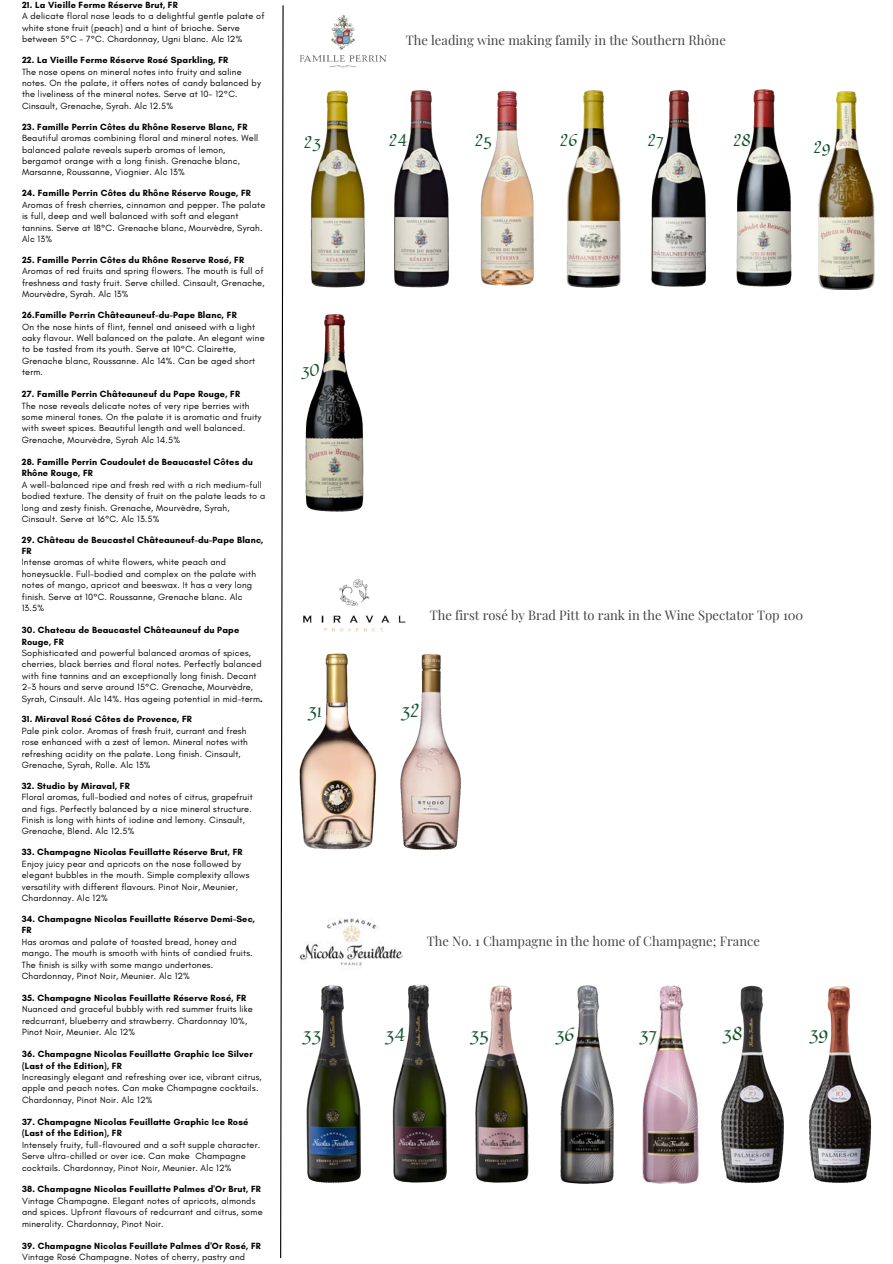
<style>
.page{position:relative;width:893px;height:1264px;background:#fff}
.page>*{position:absolute;margin:0;border:0;box-sizing:border-box;transform-origin:0 0}
.t1{font:18.9px "Quintessential";color:#0e5126}
.t2{font:18.75px "Quintessential";color:#0e5126}
.t3{font:16.95px "Quintessential";color:#0e5126}
.t4{font:12.9px "Playfair Display";color:#434343}
.t5{font:9.15px/11.4px "Glacial Indifference";letter-spacing:.02em;color:#000}
.t6{font:700 9.15px/11.4px "Glacial Indifference";letter-spacing:.02em;color:#000}
.s1{font-weight:700}
</style>
<div class="page">
<img style="left:303px;top:579px;width:103px;height:53px">
<img style="left:299px;top:653px;width:77px;height:196px">
<img style="left:400px;top:653px;width:61px;height:196px">
<img style="left:299px;top:918px;width:104px;height:48px">
<img style="left:392px;top:984px;width:55px;height:198px">
<img style="left:475px;top:985px;width:53px;height:198px">
<img style="left:306px;top:985px;width:55px;height:197px">
<img style="left:560px;top:985px;width:53px;height:198px">
<img style="left:642px;top:1107px;width:57px;height:70px">
<img style="left:721px;top:985px;width:63px;height:198px">
<img style="left:809px;top:986px;width:62px;height:197px">
<img style="left:643px;top:985px;width:55px;height:198px">
<svg style="left:280px;top:5px;width:4px;height:1254px"></svg>
<img style="left:299px;top:14px;width:88px;height:55px">
<img style="left:305px;top:314px;width:59px;height:198px">
<img style="left:480px;top:91px;width:54px;height:195px">
<img style="left:566px;top:91px;width:55px;height:197px">
<img style="left:651px;top:90px;width:55px;height:197px">
<img style="left:736px;top:90px;width:56px;height:197px">
<img style="left:310px;top:91px;width:55px;height:196px">
<img style="left:394px;top:91px;width:55px;height:197px">
<img style="left:818px;top:91px;width:57px;height:199px">
<p class="t6" style="left:22px;top:-1px;width:157px">21. La Vieille Ferme Réserve Brut, FR</p>
<p class="t5" style="left:22px;top:10px;width:244px">A delicate floral nose leads to a delightful gentle palate of white stone fruit (peach) and a hint of brioche. Serve between 5°C - 7°C. Chardonnay, Ugni blanc. Alc 12%</p>
<p class="t6" style="left:22px;top:54px;width:208px">22. La Vieille Ferme Réserve Rosé Sparkling, FR</p>
<p class="t5" style="left:22px;top:66px;width:240px">The nose opens on mineral notes into fruity and saline notes. On the palate, it offers notes of candy balanced by the liveliness of the mineral notes. Serve at 10- 12°C.<br>Cinsault, Grenache, Syrah. Alc 12.5%</p>
<p class="t6" style="left:22px;top:121px;width:227px">23. Famille Perrin Côtes du Rhône Reserve Blanc, FR</p>
<p class="t5" style="left:22px;top:132px;width:238px">Beautiful aromas combining floral and mineral notes. Well balanced palate reveals superb aromas of lemon, bergamot orange with a long finish. Grenache blanc, Marsanne, Roussanne, Viognier. Alc 13%</p>
<p class="t6" style="left:22px;top:187px;width:230px">24. Famille Perrin Côtes du Rhône Réserve Rouge, FR</p>
<p class="t5" style="left:22px;top:199px;width:245px">Aromas of fresh cherries, cinnamon and pepper. The palate is full, deep and well balanced with soft and elegant tannins. Serve at 18°C. Grenache blanc, Mourvèdre, Syrah.<br>Alc 13%</p>
<p class="t6" style="left:22px;top:254px;width:223px">25. Famille Perrin Côtes du Rhône Reserve Rosé, FR</p>
<p class="t5" style="left:22px;top:265px;width:244px;text-align:justify">Aromas of red fruits and spring flowers. The mouth is full of freshness and tasty fruit. Serve chilled. Cinsault, Grenache, Mourvèdre, Syrah. Alc 13%</p>
<p class="t6" style="left:22px;top:309px;width:216px">26.Famille Perrin Châteauneuf-du-Pape Blanc, FR</p>
<p class="t5" style="left:22px;top:320px;width:244px">On the nose hints of flint, fennel and aniseed with a light oaky flavour. Well balanced on the palate. An elegant wine to be tasted from its youth. Serve at 10°C. Clairette, Grenache blanc, Roussanne. Alc 14%. Can be aged short term.</p>
<p class="t6" style="left:22px;top:388px;width:220px">27. Famille Perrin Châteauneuf du Pape Rouge, FR</p>
<p class="t5" style="left:22px;top:399px;width:241px">The nose reveals delicate notes of very ripe berries with some mineral tones. On the palate it is aromatic and fruity with sweet spices. Beautiful length and well balanced.<br>Grenache, Mourvèdre, Syrah Alc 14.5%</p>
<p class="t6" style="left:22px;top:456px;width:233px">28. Famille Perrin Coudoulet de Beaucastel Côtes du<br>Rhône Rouge, FR</p>
<p class="t5" style="left:22px;top:479px;width:245px">A well-balanced ripe and fresh red with a rich medium-full bodied texture. The density of fruit on the palate leads to a long and zesty finish. Grenache, Mourvèdre, Syrah, Cinsault. Serve at 16°C. Alc 13.5%</p>
<p class="t6" style="left:22px;top:533px;width:243px">29. Château de Beucastel Châteauneuf-du-Pape Blanc,<br>FR</p>
<p class="t5" style="left:22px;top:556px;width:236px">Intense aromas of white flowers, white peach and honeysuckle. Full-bodied and complex on the palate with notes of mango, apricot and beeswax. It has a very long finish. Serve at 10°C. Roussanne, Grenache blanc. Alc 13.5%</p>
<p class="t6" style="left:22px;top:624px;width:219px">30. Chateau de Beaucastel Châteauneuf du Pape<br>Rouge, FR</p>
<p class="t5" style="left:22px;top:647px;width:242px">Sophisticated and powerful balanced aromas of spices, cherries, black berries and floral notes. Perfectly balanced with fine tannins and an exceptionally long finish. Decant 2-3 hours and serve around 15°C. Grenache, Mourvèdre, Syrah, Cinsault. Alc 14%. Has ageing potential in mid-term<span class="s1">.</span></p>
<p class="t6" style="left:22px;top:713px;width:172px">31. Miraval Rosé Côtes de Provence, FR</p>
<p class="t5" style="left:22px;top:724px;width:228px">Pale pink color. Aromas of fresh fruit, currant and fresh rose enhanced with a zest of lemon. Mineral notes with refreshing acidity on the palate. Long finish. Cinsault, Grenache, Syrah, Rolle. Alc 13%</p>
<p class="t6" style="left:22px;top:779px;width:109px">32. Studio by Miraval, FR</p>
<p class="t5" style="left:22px;top:791px;width:232px">Floral aromas, full-bodied and notes of citrus, grapefruit and figs. Perfectly balanced by a nice mineral structure.<br>Finish is long with hints of iodine and lemony. Cinsault, Grenache, Blend. Alc 12.5%</p>
<p class="t6" style="left:22px;top:846px;width:222px">33. Champagne Nicolas Feuillatte Réserve Brut, FR</p>
<p class="t5" style="left:22px;top:857px;width:229px">Enjoy juicy pear and apricots on the nose followed by elegant bubbles in the mouth. Simple complexity allows versatility with different flavours. Pinot Noir, Meunier,</p>
<p class="t5" style="left:22px;top:892px;width:88px">Chardonnay. Alc 12%</p>
<p class="t6" style="left:22px;top:912px;width:235px">34. Champagne Nicolas Feuillatte Réserve Demi-Sec,<br>FR</p>
<p class="t5" style="left:22px;top:935px;width:232px">Has aromas and palate of toasted bread, honey and mango. The mouth is smooth with hints of candied fruits.<br>The finish is silky with some mango undertones.<br>Chardonnay, Pinot Noir, Meunier. Alc 12%</p>
<p class="t6" style="left:22px;top:991px;width:226px">35. Champagne Nicolas Feuillatte Réserve Rosé, FR</p>
<p class="t5" style="left:22px;top:1003px;width:232px">Nuanced and graceful bubbly with red summer fruits like redcurrant, blueberry and strawberry. Chardonnay 10%,<br>Pinot Noir, Meunier. Alc 12%</p>
<p class="t6" style="left:22px;top:1048px;width:232px">36. Champagne Nicolas Feuillatte Graphic Ice Silver (Last of the Edition), FR</p>
<p class="t5" style="left:22px;top:1071px;width:241px">Increasingly elegant and refreshing over ice, vibrant citrus, apple and peach notes. Can make Champagne cocktails.<br>Chardonnay, Pinot Noir. Alc 12%</p>
<p class="t6" style="left:22px;top:1115px;width:228px">37. Champagne Nicolas Feuillatte Graphic Ice Rosé (Last of the Edition), FR</p>
<p class="t5" style="left:22px;top:1138px;width:240px">Intensely fruity, full-flavoured and a soft supple character.<br>Serve ultra-chilled or over ice. Can make Champagne cocktails. Chardonnay, Pinot Noir, Meunier. Alc 12%</p>
<p class="t6" style="left:22px;top:1183px;width:240px">38. Champagne Nicolas Feuillatte Palmes d'Or Brut, FR</p>
<p class="t5" style="left:22px;top:1194px;width:242px">Vintage Champagne. Elegant notes of apricots, almonds and spices. Upfront flavours of redcurrant and citrus, some minerality. Chardonnay, Pinot Noir.</p>
<p class="t6" style="left:22px;top:1239px;width:240px">39. Champagne Nicolas Feuillate Palmes d'Or Rosé, FR</p>
<p class="t5" style="left:22px;top:1251px;width:224px">Vintage Rosé Champagne. Notes of cherry, pastry and</p>
<p class="t4" style="left:406px;top:31px;width:321px">The leading wine making family in the Southern Rhône</p>
<p class="t3" style="left:560px;top:126px;width:19px">26</p>
<p class="t3" style="left:304px;top:129px;width:18px">23</p>
<p class="t3" style="left:389px;top:127px;width:20px">24</p>
<p class="t3" style="left:475px;top:127px;width:18px">25</p>
<p class="t3" style="left:647px;top:126px;width:17px">27</p>
<p class="t3" style="left:733px;top:126px;width:19px">28</p>
<p class="t3" style="left:813px;top:134px;width:19px">29</p>
<p class="t3" style="left:301px;top:356px;width:20px">30</p>
<p class="t4" style="left:430px;top:605px;width:375px">The first rosé by Brad Pitt to rank in the Wine Spectator Top 100</p>
<p class="t1" style="left:307px;top:695px;width:16px">31</p>
<p class="t1" style="left:401px;top:695px;width:20px">32</p>
<p class="t4" style="left:427px;top:932px;width:334px">The No. 1 Champagne in the home of Champagne; France</p>
<p class="t2" style="left:302px;top:1019px;width:20px">33</p>
<p class="t2" style="left:385px;top:1019px;width:22px">34</p>
<p class="t2" style="left:470px;top:1019px;width:20px">35</p>
<p class="t2" style="left:555px;top:1019px;width:21px">36</p>
<p class="t2" style="left:639px;top:1019px;width:19px">37</p>
<p class="t2" style="left:722px;top:1018px;width:22px">38</p>
<p class="t2" style="left:809px;top:1018px;width:21px">39</p>
</div>
